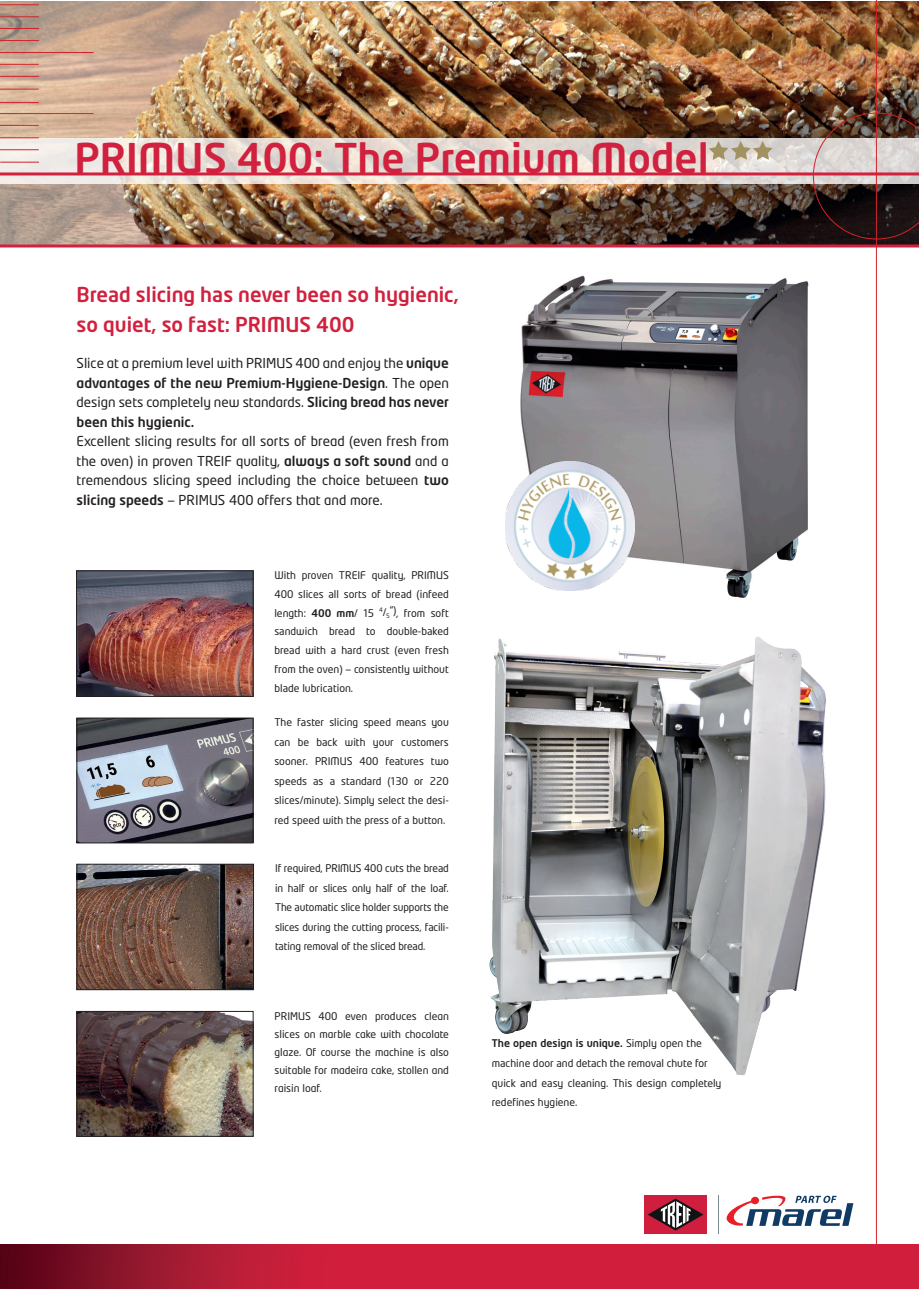
<style>
.page{position:relative;width:919px;height:1289px;background:#fff}
.page>*{position:absolute;margin:0;border:0;box-sizing:border-box;transform-origin:0 0}
.t1{font:500 40.5px "Neo Tech Alt";color:#d1213e}
.t2{font:500 20.25px/30px "Neo Tech Alt";color:#d1213e}
.t3{font:13.5px/19.5px "Neo Tech";color:#231f20;text-align:justify}
.t4{font:10.5px/19.5px "Neo Tech Alt";color:#231f20;text-align:justify}
.t5{font:10.5px/18px "Neo Tech";color:#231f20;text-align:justify}
.s1{font-weight:500}
.s2{font-family:"Neo Tech"}
</style>
<div class="page">
<img style="left:0;top:1px;width:918px;height:243px">
<svg style="left:0;top:138px;width:813px;height:45px;background:#e7ddd7"></svg>
<hr style="left:0;top:244px;width:918px;height:3px;background:#d1213e">
<hr style="left:0;top:172px;width:918px;height:3px;background:#d1213e">
<img style="left:79px;top:866px;width:173px;height:121px">
<div style="left:77px;top:864px;width:177px;height:125px;border:1px solid #231f20"></div>
<svg style="left:813px;top:113px;width:105px;height:126px;background:#6e5b59"></svg>
<hr style="left:875px;top:0;width:1px;height:1288px;background:#d1232a">
<svg style="left:708px;top:141px;width:64px;height:19px"></svg>
<hr style="left:0;top:52px;width:94px;height:1px;background:#d1232a">
<hr style="left:0;top:113px;width:94px;height:1px;background:#d1232a">
<hr style="left:0;top:4px;width:39px;height:1px;background:#d1232a">
<hr style="left:0;top:64px;width:39px;height:1px;background:#d1232a">
<hr style="left:0;top:125px;width:39px;height:1px;background:#d1232a">
<hr style="left:0;top:16px;width:39px;height:1px;background:#d1232a">
<hr style="left:0;top:76px;width:39px;height:1px;background:#d1232a">
<hr style="left:0;top:137px;width:39px;height:1px;background:#d1232a">
<hr style="left:0;top:89px;width:39px;height:1px;background:#d1232a">
<hr style="left:0;top:149px;width:39px;height:1px;background:#d1232a">
<hr style="left:0;top:28px;width:39px;height:1px;background:#d1232a">
<hr style="left:0;top:102px;width:39px;height:1px;background:#d1232a">
<hr style="left:0;top:162px;width:39px;height:1px;background:#d1232a">
<hr style="left:0;top:40px;width:39px;height:1px;background:#d1232a">
<img style="left:78px;top:572px;width:173px;height:122px">
<div style="left:76px;top:570px;width:177px;height:126px;border:1px solid #231f20"></div>
<img style="left:79px;top:1013px;width:172px;height:121px">
<div style="left:77px;top:1011px;width:176px;height:125px;border:1px solid #231f20"></div>
<img style="left:520px;top:275px;width:289px;height:323px">
<img style="left:505px;top:461px;width:129px;height:129px">
<img style="left:489px;top:637px;width:337px;height:439px">
<img style="left:79px;top:719px;width:172px;height:122px">
<div style="left:77px;top:717px;width:176px;height:126px;border:1px solid #231f20"></div>
<img style="left:0;top:1244px;width:918px;height:44px">
<svg style="left:726px;top:1195px;width:127px;height:31px"></svg>
<hr style="left:717px;top:1195px;width:1px;height:38px;background:#7a8892">
<div style="left:644px;top:1195px;width:62px;height:38px;background:#d01f3e"></div>
<svg style="left:648px;top:1198px;width:55px;height:32px"></svg>
<h1 class="t1" style="left:74px;top:132px;width:635px">PRIMUS 400: The Premium Model</h1>
<h2 class="t2" style="left:77px;top:279px;width:384px">Bread slicing has never been so hygienic, so quiet, so fast: PRIMUS 400</h2>
<p class="t3" style="left:77px;top:353px;width:374px">Slice at a premium level with PRIMUS 400 and enjoy the <span class="s1">unique advantages of the new Premium-Hygiene-Design</span>. The open design sets completely new standards. <span class="s1">Slicing bread has never been this hygienic.</span></p>
<p class="t3" style="left:77px;top:431px;width:374px">Excellent slicing results for all sorts of bread (even fresh from the oven) in proven TREIF quality, <span class="s1">always a soft sound</span> and a tremendous slicing speed including the choice between <span class="s1">two slicing speeds</span> — PRIMUS 400 offers that and more.</p>
<p class="t4" style="left:274px;top:565px;width:176px;line-height:18.8px">With proven TREIF quality, PRIMUS 400 slices all sorts of bread (infeed length: <span class="s1">400 mm</span>/ <span class="s2">15</span> <sup>4</sup><span class="s2">/</span><sub>5</sub><sup>“)</sup>, from soft sandwich bread to double-baked bread with a hard crust (even fresh from the oven) — consistently without blade lubrication.</p>
<p class="t4" style="left:274px;top:712px;width:176px">The faster slicing speed means you can be back with your customers sooner. PRIMUS 400 features two speeds as a standard (130 or 220 slices/minute). Simply select the desi&shy;red speed with the press of a button.</p>
<p class="t4" style="left:275px;top:858px;width:175px">If required, PRIMUS 400 cuts the bread in half or slices only half of the loaf.<br>The automatic slice holder supports the slices during the cutting process, facili&shy;tating removal of the sliced bread.</p>
<p class="t5" style="left:274px;top:1006px;width:176px">PRIMUS 400 even produces clean slices on marble cake with chocolate glaze. Of course the machine is also suitable for madeira cake, stollen and raisin loaf.</p>
<p class="t4" style="left:492px;top:1033px;width:231px;text-align:left"><span class="s1">The open design is unique.</span> Simply open the machine door and detach the removal chute for quick and easy cleaning. This design completely redefines hygiene.</p>
</div>
